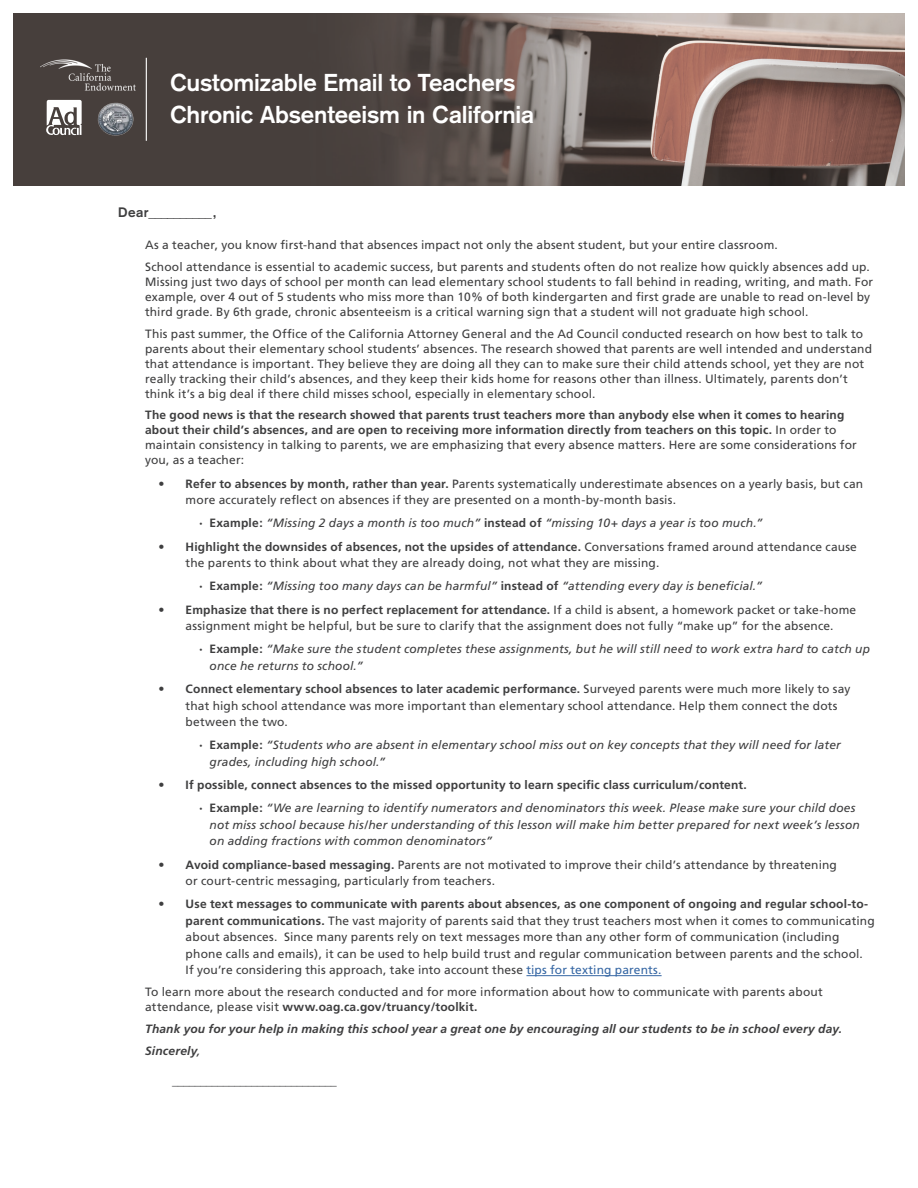
<style>
.page{position:relative;width:918px;height:1188px;background:#fff}
.page>*{position:absolute;margin:0;border:0;box-sizing:border-box;transform-origin:0 0}
.t1{font:700 24px/31.5px "Akzidenz Grotesk";letter-spacing:-.005em;color:#fff}
.t2{font:700 13.5px "Akzidenz Grotesk";color:#3e3e3f}
.t3{font:12px/16.5px "Frutiger";letter-spacing:.01em;color:#3e3e3f}
.t4{font:italic 12px/16.5px "Frutiger";letter-spacing:.015em;color:#3e3e3f}
.t5{font:700 12px/15px "Frutiger";letter-spacing:.015em;color:#3e3e3f}
.t6{font:italic 700 12px/21.8px "Frutiger";letter-spacing:.015em;color:#3e3e3f}
.s1{font-weight:400}
.s2{font-family:"Meta"}
.s3{font-weight:700}
.s4{font-family:"Meta";font-weight:700;font-style:normal}
.s5{font-weight:700;font-style:normal}
.s6{font-family:"Meta";font-weight:400}
.s7{font-weight:400;font-style:italic}
.s8{color:#3667a4}
</style>
<div class="page">
<img style="left:14px;top:14px;width:890px;height:171px">
<hr style="left:146px;top:58px;width:1px;height:83px;background:#fff">
<svg style="left:46px;top:100px;width:36px;height:36px"></svg>
<img style="left:96px;top:101px;width:38px;height:35px">
<img style="left:41px;top:56px;width:97px;height:37px">
<hr style="left:526px;top:975px;width:136px;height:1px;background:#3667a4">
<h1 class="t1" style="left:170px;top:67px;width:366px">Customizable Email to Teachers<br>Chronic Absenteeism in California</h1>
<p class="t2" style="left:118px;top:204px;width:100px">Dear__________ ,</p>
<p class="t3" style="left:145px;top:234px;width:726px;line-height:21.8px">As a teacher, you know first-hand that absences impact not only the absent student, but your entire classroom.<br>School attendance is essential to academic success, but parents and students often do not realize how quickly absences add up.</p>
<p class="t3" style="left:145px;top:274px;width:730px;line-height:15px">Missing just two days of school per month can lead elementary school students to fall behind in reading, writing, and math. For example, over 4 out of 5 students who miss more than 10% of both kindergarten and first grade are unable to read on-level by third grade. By 6th grade, chronic absenteeism is a critical warning sign that a student will not graduate high school.</p>
<p class="t3" style="left:145px;top:326px;width:729px;line-height:15px">This past summer, the Office of the California Attorney General and the Ad Council conducted research on how best to talk to parents about their elementary school students’ absences. The research showed that parents are well intended and understand that attendance is important. They believe they are doing all they can to make sure their child attends school, yet they are not really tracking their child’s absences, and they keep their kids home for reasons other than illness. Ultimately, parents don’t think it’s a big deal if there child misses school, especially in elementary school.</p>
<p class="t5" style="left:145px;top:408px;width:713px">The good news is that the research showed that parents trust teachers more than anybody else when it comes to hearing about their child’s absences, and are open to receiving more information directly from teachers on this topic. <span class="s1">In order to maintain consistency in talking to parents, we are emphasizing that every absence matters. Here are some considerations for you, as a teacher:</span></p>
<p class="t3" style="left:186px;top:475px;width:679px;text-indent:-27px"><span class="s2">•</span> <span class="s3">Refer to absences by month, rather than year.</span> Parents systematically underestimate absences on a yearly basis, but can more accurately reflect on absences if they are presented on a month-by-month basis.</p>
<p class="t4" style="left:199px;top:515px;width:565px"><span class="s4">·</span> <span class="s5">Example:</span> “Missing 2 days a month is too much” <span class="s5">instead of</span> “missing 10+ days a year is too much.”</p>
<p class="t3" style="left:186px;top:538px;width:673px;text-indent:-27px"><span class="s2">•</span> <span class="s3">Highlight the downsides of absences, not the upsides of attendance.</span> Conversations framed around attendance cause the parents to think about what they are already doing, not what they are missing.</p>
<p class="t4" style="left:199px;top:578px;width:565px"><span class="s4">·</span> <span class="s5">Example:</span> “Missing too many days can be harmful” <span class="s5">instead of</span> “attending every day is beneficial.”</p>
<p class="t3" style="left:159px;top:601px;width:699px;text-align:center"><span class="s2">•</span> <span class="s3">Emphasize that there is no perfect replacement for attendance.</span> If a child is absent, a homework packet or take-home assignment might be helpful, but be sure to clarify that the assignment does not fully “make up” for the absence.</p>
<p class="t4" style="left:210px;top:641px;width:662px;text-indent:-10px"><span class="s4">·</span> <span class="s5">Example:</span> “Make sure the student completes these assignments, but he will still need to work extra hard to catch up once he returns to school.”</p>
<p class="t3" style="left:186px;top:681px;width:666px;text-indent:-27px"><span class="s2">•</span> <span class="s3">Connect elementary school absences to later academic performance.</span> Surveyed parents were much more likely to say that high school attendance was more important than elementary school attendance. Help them connect the dots between the two.</p>
<p class="t4" style="left:210px;top:737px;width:633px;text-indent:-10px"><span class="s4">·</span> <span class="s5">Example:</span> “Students who are absent in elementary school miss out on key concepts that they will need for later grades, including high school.”</p>
<p class="t5" style="left:199px;top:773px;width:658px;line-height:23.2px;text-indent:-41px"><span class="s6">•</span> If possible, connect absences to the missed opportunity to learn specific class curriculum/content.<br><span class="s2">·</span> Example: <span class="s7">“We are learning to identify numerators and denominators this week. Please make sure your child does</span></p>
<p class="t4" style="left:210px;top:817px;width:652px">not miss school because his/her understanding of this lesson will make him better prepared for next week’s lesson on adding fractions with common denominators”</p>
<p class="t3" style="left:186px;top:856px;width:653px;text-indent:-27px"><span class="s2">•</span> <span class="s3">Avoid compliance-based messaging.</span> Parents are not motivated to improve their child’s attendance by threatening or court-centric messaging, particularly from teachers.</p>
<p class="t3" style="left:186px;top:896px;width:691px;text-indent:-27px"><span class="s2">•</span> <span class="s3">Use text messages to communicate with parents about absences, as one component of ongoing and regular school-to&shy;parent communications.</span> The vast majority of parents said that they trust teachers most when it comes to communicating about absences. Since many parents rely on text messages more than any other form of communication (including phone calls and emails), it can be used to help build trust and regular communication between parents and the school.<br>If you’re considering this approach, take into account these <span class="s8">tips for texting parents.</span></p>
<p class="t3" style="left:145px;top:985px;width:679px;line-height:15px">To learn more about the research conducted and for more information about how to communicate with parents about attendance, please visit <span class="s3">www.oag.ca.gov/truancy/toolkit.</span></p>
<p class="t6" style="left:145px;top:1018px;width:698px">Thank you for your help in making this school year a great one by encouraging all our students to be in school every day.<br>Sincerely<span class="s1">,</span></p>
<p class="t3" style="left:172px;top:1072px;width:166px">_____________________________</p>
</div>
